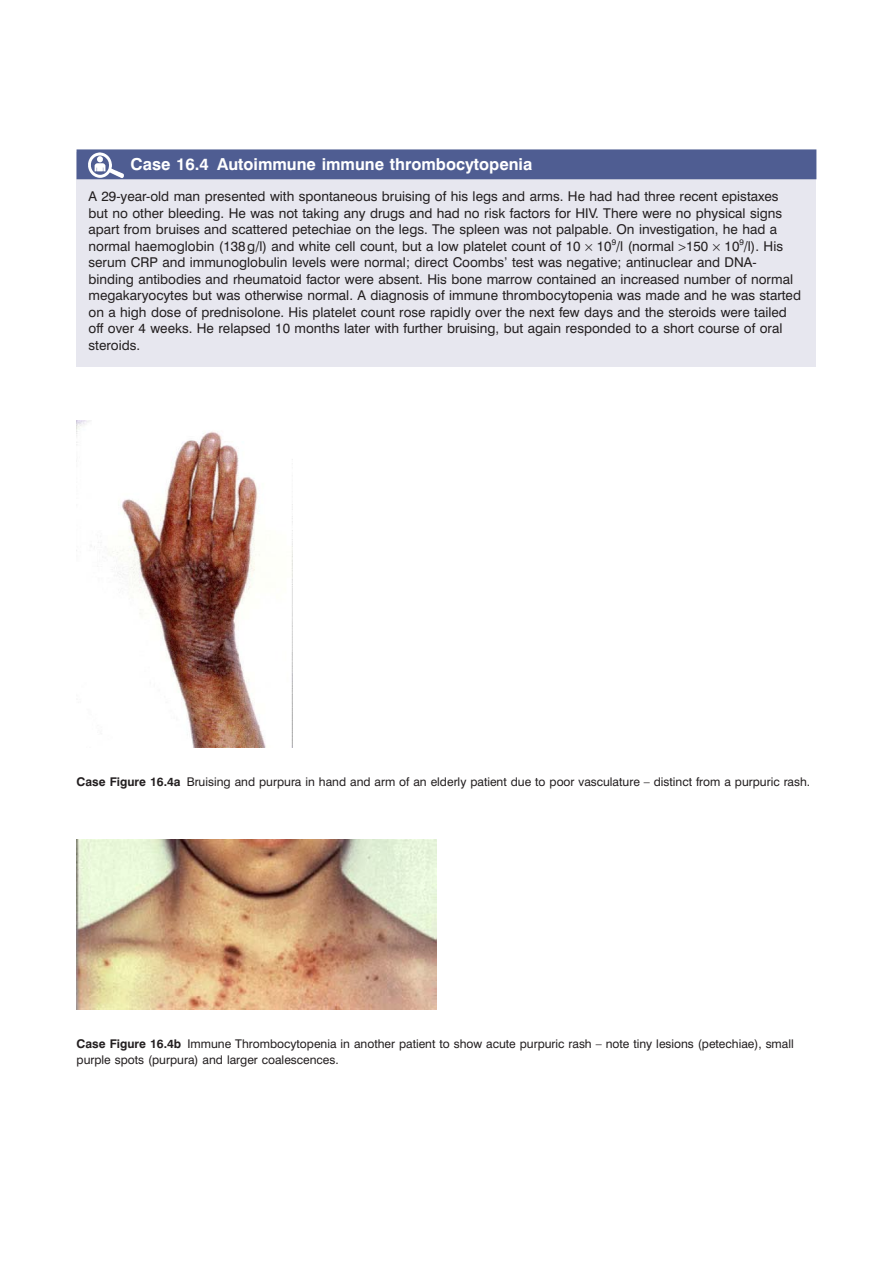
<style>
.page{position:relative;width:893px;height:1263px;background:#fff}
.page>*{position:absolute;margin:0;border:0;box-sizing:border-box;transform-origin:0 0}
.fea-title-main_caseS{font:700 16.5px "Swiss 721 BT";color:#fff}
.fea-Fp_caseStudy{font:13.5px/16.5px "Swiss 721 BT";color:#231f20}
.fea-caption_blockFix{font:12px/16.5px "Swiss 721 BT";color:#231f20}
.s1{font-weight:700}
</style>
<div class="page">
<div style="left:77px;top:152px;width:739px;height:215px;background:#e7e7ef"></div>
<div style="left:77px;top:149px;width:739px;height:30px;background:#4f5d92"></div>
<img style="left:88px;top:152px;width:36px;height:26px">
<img style="left:77px;top:420px;width:216px;height:328px">
<img style="left:77px;top:840px;width:360px;height:169px">
<p class="fea-title-main_caseS" style="left:130px;top:154px;width:403px">Case 16.4 Autoimmune immune thrombocytopenia</p>
<p class="fea-Fp_caseStudy" style="left:89px;top:188px;width:714px">A 29-year-old man presented with spontaneous bruising of his legs and arms. He had had three recent epistaxes but no other bleeding. He was not taking any drugs and had no risk factors for HIV. There were no physical signs apart from bruises and scattered petechiae on the legs. The spleen was not palpable. On investigation, he had a normal haemoglobin (138g/l) and white cell count, but a low platelet count of 10 10<sup>9</sup>/l (normal 150 10<sup>9</sup>/l). His serum CRP and immunoglobulin levels were normal; direct Coombs’ test was negative; antinuclear and DNA&shy;binding antibodies and rheumatoid factor were absent. His bone marrow contained an increased number of normal megakaryocytes but was otherwise normal. A diagnosis of immune thrombocytopenia was made and he was started on a high dose of prednisolone. His platelet count rose rapidly over the next few days and the steroids were tailed off over 4 weeks. He relapsed 10 months later with further bruising, but again responded to a short course of oral steroids.</p>
<p class="fea-caption_blockFix" style="left:77px;top:774px;width:735px"><span class="s1">Case Figure 16.4a</span> Bruising and purpura in hand and arm of an elderly patient due to poor vasculature – distinct from a purpuric rash.</p>
<p class="fea-caption_blockFix" style="left:77px;top:1035px;width:719px"><span class="s1">Case Figure 16.4b</span> Immune Thrombocytopenia in another patient to show acute purpuric rash – note tiny lesions (petechiae), small purple spots (purpura) and larger coalescences.</p>
</div>
